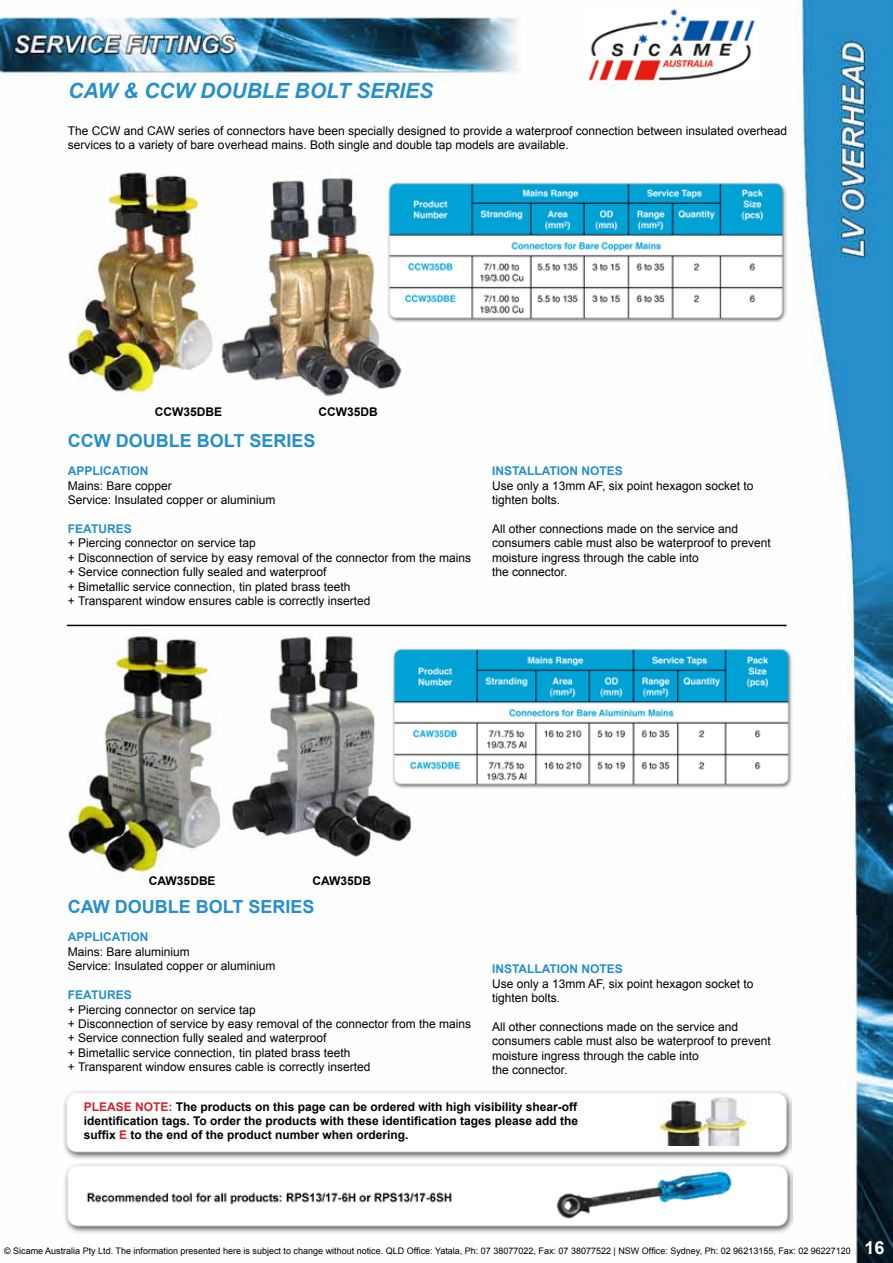
<style>
.page{position:relative;width:893px;height:1263px;background:#fff}
.page>*{position:absolute;margin:0;border:0;box-sizing:border-box;transform-origin:0 0}
.t1{font:italic 700 21px "Arial";color:#258fcb}
.t2{font:700 18px "Arial";color:#258fcb}
.t3{font:700 18px "Arial";color:#fff}
.t4{font:12px/14.4px "Arial";color:#000}
.t5{font:700 12px/14.4px "Arial";color:#000;text-align:justify}
.t6{font:700 12px "Arial";color:#258fcb}
.t7{font:9px "Arial";color:#000}
.s1{color:#d2232a}
</style>
<div class="page">
<img style="left:0;top:0;width:893px;height:1263px">
<img style="left:63px;top:1161px;width:730px;height:72px">
<img style="left:229px;top:632px;width:185px;height:226px">
<img style="left:219px;top:173px;width:185px;height:225px">
<hr style="left:67px;top:625px;width:720px;height:1px;background:#000">
<img style="left:585px;top:5px;width:172px;height:77px">
<img style="left:392px;top:648px;width:401px;height:141px">
<img style="left:386px;top:180px;width:401px;height:143px">
<img style="left:62px;top:631px;width:167px;height:248px">
<img style="left:61px;top:166px;width:159px;height:231px">
<img style="left:61px;top:1087px;width:731px;height:72px">
<img style="left:657px;top:1095px;width:93px;height:50px">
<h1 class="t1" style="left:68px;top:76px;width:366px">CAW &amp; CCW DOUBLE BOLT SERIES</h1>
<p class="t4" style="left:68px;top:124px;width:721px">The CCW and CAW series of connectors have been specially designed to provide a waterproof connection between insulated overhead services to a variety of bare overhead mains. Both single and double tap models are available.</p>
<p class="t5" style="left:155px;top:405px;width:69px">CCW35DBE</p>
<p class="t5" style="left:318px;top:405px;width:61px">CCW35DB</p>
<h2 class="t2" style="left:68px;top:428px;width:249px">CCW DOUBLE BOLT SERIES</h2>
<p class="t6" style="left:68px;top:463px;width:82px">APPLICATION</p>
<p class="t4" style="left:68px;top:478px;width:209px">Mains: Bare copper<br>Service: Insulated copper or aluminium</p>
<p class="t6" style="left:68px;top:521px;width:65px">FEATURES</p>
<p class="t4" style="left:68px;top:536px;width:405px">+ Piercing connector on service tap<br>+ Disconnection of service by easy removal of the connector from the mains + Service connection fully sealed and waterproof<br>+ Bimetallic service connection, tin plated brass teeth<br>+ Transparent window ensures cable is correctly inserted</p>
<p class="t6" style="left:492px;top:463px;width:132px">INSTALLATION NOTES</p>
<p class="t4" style="left:492px;top:478px;width:263px">Use only a 13mm AF, six point hexagon socket to tighten bolts.</p>
<p class="t4" style="left:492px;top:521px;width:280px">All other connections made on the service and consumers cable must also be waterproof to prevent moisture ingress through the cable into<br>the connector.</p>
<p class="t5" style="left:149px;top:874px;width:68px">CAW35DBE</p>
<p class="t5" style="left:312px;top:874px;width:60px">CAW35DB</p>
<h2 class="t2" style="left:68px;top:894px;width:248px">CAW DOUBLE BOLT SERIES</h2>
<p class="t6" style="left:68px;top:929px;width:82px">APPLICATION</p>
<p class="t4" style="left:68px;top:944px;width:209px">Mains: Bare aluminium<br>Service: Insulated copper or aluminium</p>
<p class="t6" style="left:68px;top:987px;width:65px">FEATURES</p>
<p class="t4" style="left:68px;top:1002px;width:405px">+ Piercing connector on service tap<br>+ Disconnection of service by easy removal of the connector from the mains + Service connection fully sealed and waterproof<br>+ Bimetallic service connection, tin plated brass teeth<br>+ Transparent window ensures cable is correctly inserted</p>
<p class="t6" style="left:492px;top:961px;width:132px">INSTALLATION NOTES</p>
<p class="t4" style="left:492px;top:976px;width:263px">Use only a 13mm AF, six point hexagon socket to tighten bolts.</p>
<p class="t4" style="left:492px;top:1019px;width:280px">All other connections made on the service and consumers cable must also be waterproof to prevent moisture ingress through the cable into<br>the connector.</p>
<p class="t5" style="left:84px;top:1099px;width:496px"><span class="s1">PLEASE NOTE:</span> The products on this page can be ordered with high visibility shear-off identification tags. To order the products with these identification tages please add the suffix <span class="s1">E</span> to the end of the product number when ordering.</p>
<p class="t7" style="left:4px;top:1245px;width:848px">© Sicame Australia Pty Ltd. The information presented here is subject to change without notice. QLD Office: Yatala, Ph: 07 38077022, Fax: 07 38077522 | NSW Office: Sydney, Ph: 02 96213155, Fax: 02 96227120</p>
<h2 class="t3" style="left:864px;top:1236px;width:22px">16</h2>
</div>
